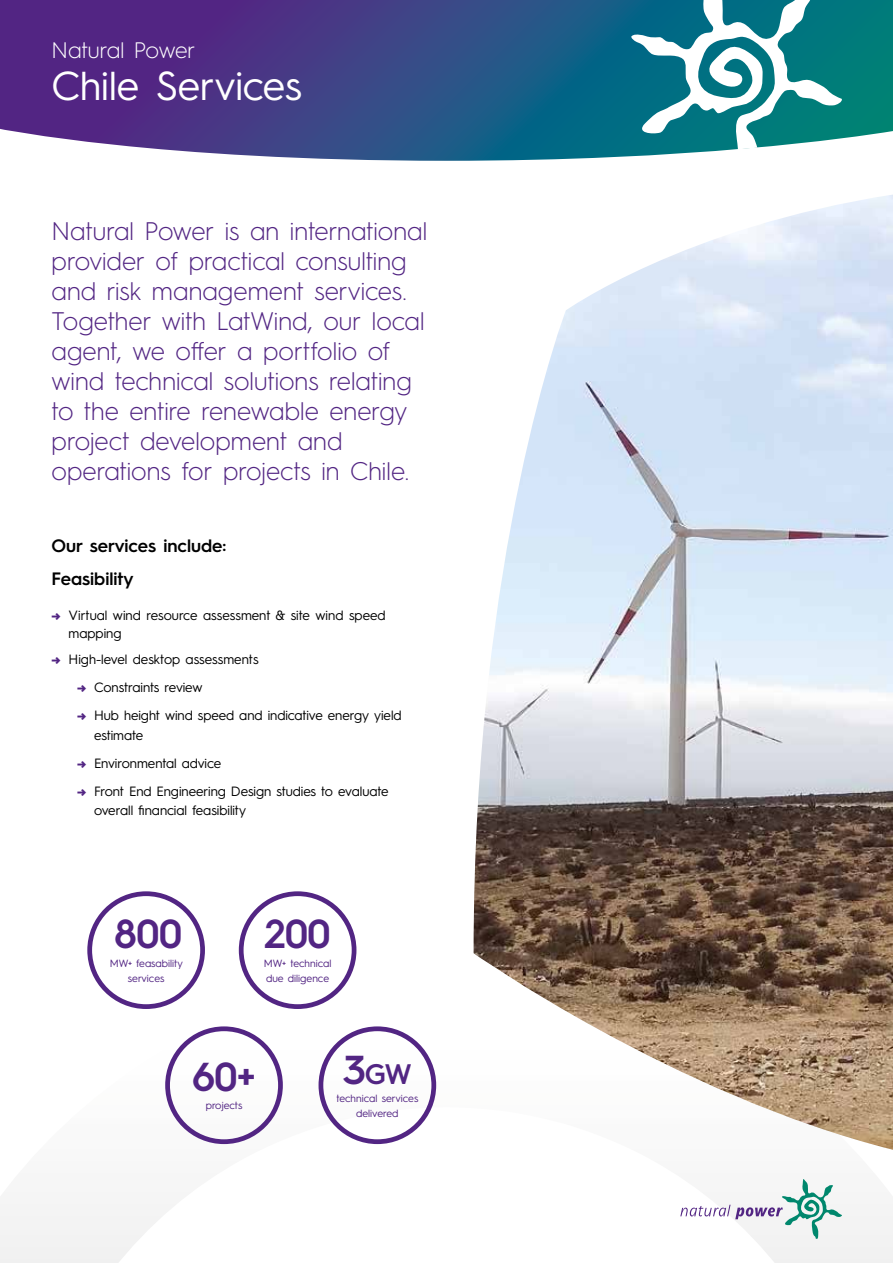
<style>
.page{position:relative;width:893px;height:1263px;background:#fff}
.page>*{position:absolute;margin:0;border:0;box-sizing:border-box;transform-origin:0 0}
.t1{font:40.5px "Hurme Geometric Sans 3";letter-spacing:-.005em;color:#fff}
.t2{font:600 40.5px "Hurme Geometric Sans 3";letter-spacing:-.025em;color:#522583}
.t3{font:600 28.35px "Hurme Geometric Sans 3";color:#522583}
.t4{font:300 25.5px/30px "Hurme Geometric Sans 3";color:#522583}
.t5{font:300 22.5px "Hurme Geometric Sans 3";letter-spacing:-.005em;color:#fff}
.t6{font:600 18px/32.5px "Hurme Geometric Sans 3";color:#000}
.t7{font:13.5px/19.5px "Hurme Geometric Sans 3";color:#000}
.t8{font:10.5px/14.9px "Hurme Geometric Sans 3";color:#522583;text-align:center}
.s1{font-weight:700;color:#522583}
.s2{font-size:40.5px}
</style>
<div class="page">
<svg style="left:0;top:973px;width:893px;height:290px"></svg>
<svg style="left:0;top:0;width:893px;height:161px;background:#3f508b"></svg>
<svg style="left:680px;top:1179px;width:162px;height:60px"></svg>
<svg style="left:630px;top:0;width:213px;height:161px"></svg>
<img style="left:474px;top:195px;width:419px;height:955px">
<div style="left:165px;top:1026px;width:118px;height:118px;border:5px solid #522583;border-radius:50%"></div>
<div style="left:319px;top:1026px;width:117px;height:118px;border:5px solid #522583;border-radius:50%"></div>
<div style="left:239px;top:891px;width:117px;height:118px;border:5px solid #522583;border-radius:50%"></div>
<div style="left:87px;top:891px;width:118px;height:118px;border:5px solid #522583;border-radius:50%"></div>
<p class="t5" style="left:52px;top:35px;width:145px">Natural Power</p>
<h1 class="t1" style="left:52px;top:57px;width:252px">Chile Services</h1>
<p class="t4" style="left:52px;top:214px;width:377px">Natural Power is an international provider of practical consulting and risk management services.<br>Together with LatWind, our local agent, we offer a portfolio of wind technical solutions relating to the entire renewable energy project development and operations for projects in Chile.</p>
<p class="t6" style="left:52px;top:528px;width:176px">Our services include:<br>Feasibility</p>
<p class="t7" style="left:69px;top:605px;width:319px;line-height:18px;text-indent:-17px"><span class="s1">→</span> Virtual wind resource assessment &amp; site wind speed mapping</p>
<p class="t7" style="left:52px;top:649px;width:209px"><span class="s1">→</span> High-level desktop assessments</p>
<p class="t7" style="left:77px;top:677px;width:127px"><span class="s1">→</span> Constraints review</p>
<p class="t7" style="left:94px;top:705px;width:309px;text-indent:-17px"><span class="s1">→</span> Hub height wind speed and indicative energy yield estimate</p>
<p class="t7" style="left:77px;top:752px;width:146px"><span class="s1">→</span> Environmental advice</p>
<p class="t7" style="left:94px;top:780px;width:296px;text-indent:-17px"><span class="s1">→</span> Front End Engineering Design studies to evaluate overall financial feasibility</p>
<h1 class="t2" style="left:114px;top:906px;width:69px">800</h1>
<p class="t8" style="left:110px;top:955px;width:75px">MW+ feasability services</p>
<h1 class="t2" style="left:264px;top:906px;width:68px">200</h1>
<p class="t8" style="left:264px;top:955px;width:69px;text-align:left">MW+ technical due diligence</p>
<h1 class="t2" style="left:192px;top:1049px;width:65px">60+</h1>
<p class="t8" style="left:206px;top:1097px;width:38px">projects</p>
<p class="t3" style="left:343px;top:1054px;width:70px"><span class="s2">3</span>GW</p>
<p class="t8" style="left:336px;top:1090px;width:83px">technical services delivered</p>
</div>
